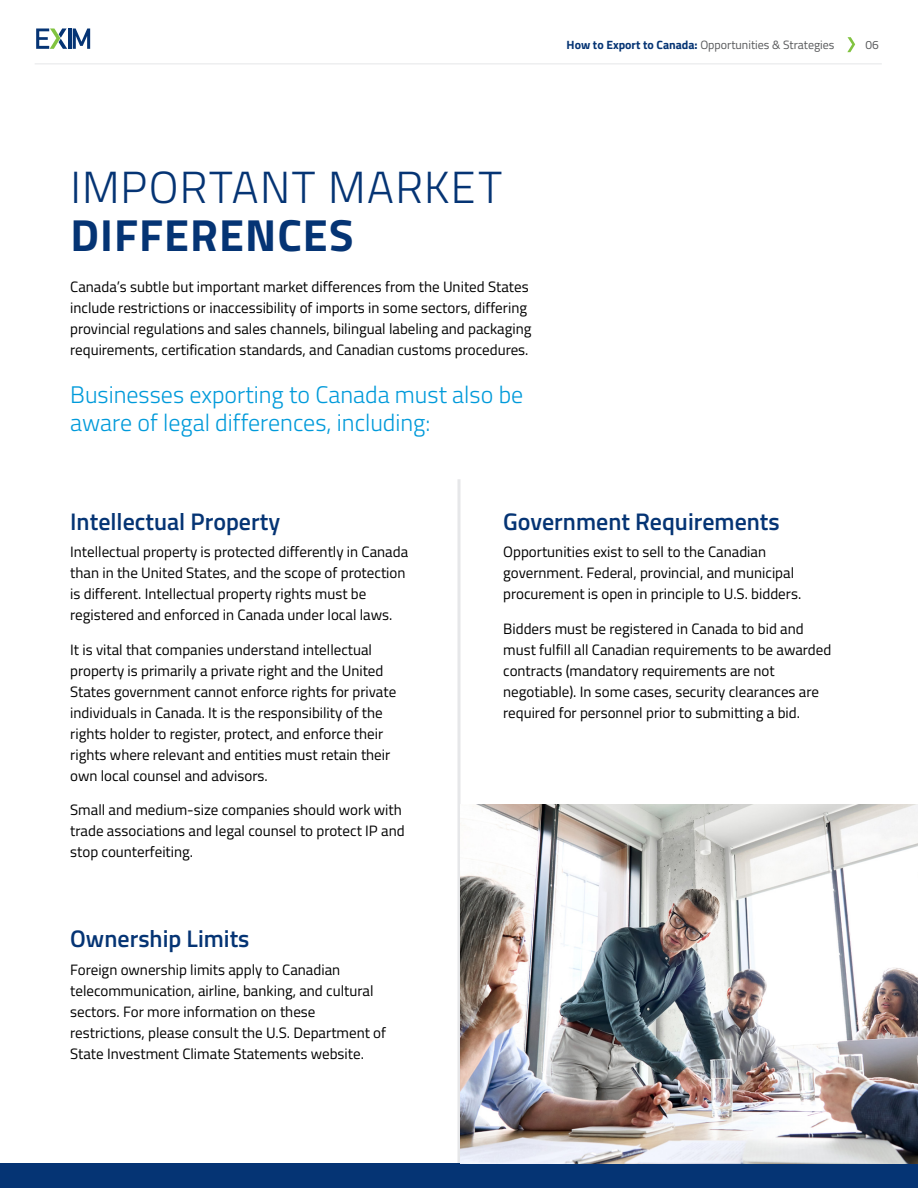
<style>
.page{position:relative;width:918px;height:1188px;background:#fff}
.page>*{position:absolute;margin:0;border:0;box-sizing:border-box;transform-origin:0 0}
.t1{font:300 45px "Titillium Web";letter-spacing:.03em;color:#053474}
.t2{font:700 45px "Titillium Web";letter-spacing:.025em;color:#053474}
.t3{font:300 24px/28.5px "Titillium Web";color:#009ada}
.t4{font:600 24px "Titillium Web";color:#053474}
.t5{font:15px/21px "Titillium Web";color:#000}
.t6{font:12px "Titillium Web";color:#57585a}
.s1{font-weight:700;color:#053474}
</style>
<div class="page">
<svg style="left:847px;top:37px;width:8px;height:15px"></svg>
<hr style="left:35px;top:63px;width:847px;height:2px;background:#e6e7e9">
<hr style="left:68px;top:28px;width:3px;height:21px;background:#053474">
<svg style="left:73px;top:28px;width:17px;height:21px"></svg>
<svg style="left:36px;top:28px;width:31px;height:21px"></svg>
<div style="left:0;top:1163px;width:918px;height:25px;background:#053474"></div>
<hr style="left:458px;top:479px;width:2px;height:684px;background:#e6e7e9">
<img style="left:460px;top:805px;width:458px;height:358px">
<p class="t6" style="left:567px;top:36px;width:269px"><span class="s1">How to Export to Canada:</span> Opportunities &amp; Strategies</p>
<p class="t6" style="left:866px;top:36px;width:15px">06</p>
<h1 class="t1" style="left:70px;top:155px;width:433px">IMPORTANT MARKET</h1>
<h1 class="t2" style="left:70px;top:201px;width:285px">DIFFERENCES</h1>
<p class="t5" style="left:70px;top:276px;width:463px">Canada’s subtle but important market differences from the United States include restrictions or inaccessibility of imports in some sectors, differing provincial regulations and sales channels, bilingual labeling and packaging requirements, certification standards, and Canadian customs procedures.</p>
<h2 class="t3" style="left:70px;top:379px;width:455px">Businesses exporting to Canada must also be aware of legal differences, including:</h2>
<h2 class="t4" style="left:70px;top:503px;width:212px">Intellectual Property</h2>
<p class="t5" style="left:70px;top:541px;width:340px">Intellectual property is protected differently in Canada than in the United States, and the scope of protection is different. Intellectual property rights must be registered and enforced in Canada under local laws.</p>
<p class="t5" style="left:70px;top:638px;width:328px">It is vital that companies understand intellectual property is primarily a private right and the United States government cannot enforce rights for private individuals in Canada. It is the responsibility of the rights holder to register, protect, and enforce their rights where relevant and entities must retain their own local counsel and advisors.</p>
<p class="t5" style="left:70px;top:799px;width:336px">Small and medium-size companies should work with trade associations and legal counsel to protect IP and stop counterfeiting.</p>
<h2 class="t4" style="left:70px;top:921px;width:181px">Ownership Limits</h2>
<p class="t5" style="left:70px;top:958px;width:317px">Foreign ownership limits apply to Canadian telecommunication, airline, banking, and cultural sectors. For more information on these restrictions, please consult the U.S. Department of State Investment Climate Statements website.</p>
<h2 class="t4" style="left:503px;top:503px;width:278px">Government Requirements</h2>
<p class="t5" style="left:503px;top:541px;width:300px">Opportunities exist to sell to the Canadian government. Federal, provincial, and municipal procurement is open in principle to U.S. bidders.</p>
<p class="t5" style="left:503px;top:617px;width:330px">Bidders must be registered in Canada to bid and must fulfill all Canadian requirements to be awarded contracts (mandatory requirements are not negotiable). In some cases, security clearances are required for personnel prior to submitting a bid.</p>
</div>
